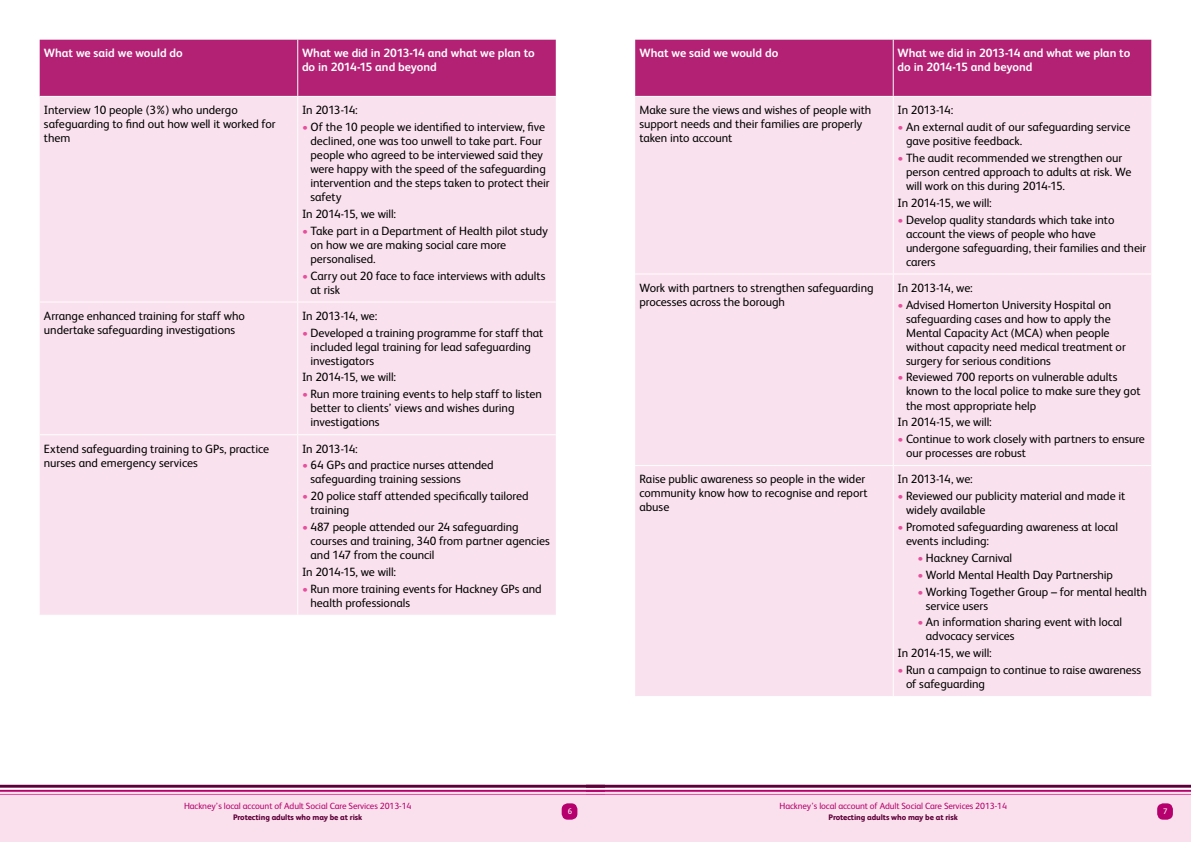
<style>
.page{position:relative;width:1191px;height:842px;background:#fff}
.page>*{position:absolute;margin:0;border:0;box-sizing:border-box;transform-origin:0 0}
.t1{font:12px/14px "FS Albert";letter-spacing:-.005em;color:#000}
.t2{font:700 12px/14px "FS Albert";letter-spacing:-.005em;color:#fff}
.t3{font:9px "FS Albert";letter-spacing:-.01em;color:#b6006d}
.t4{font:800 8px "FS Albert";letter-spacing:-.01em;color:#5d0039}
.t5{font:8px "FS Albert";color:#fff}
.s1{color:#e54f9c}
</style>
<div class="page">
<div style="left:0;top:790px;width:1191px;height:52px;background:#f9e0ec"></div>
<div style="left:1157px;top:803px;width:15px;height:17px;background:#b6006d;border-radius:6px"></div>
<div style="left:561px;top:803px;width:16px;height:17px;background:#b6006d;border-radius:6px"></div>
<svg style="left:0;top:784px;width:1191px;height:11px"></svg>
<div style="left:40px;top:40px;width:516px;height:56px;background:#b32174"></div>
<div style="left:40px;top:97px;width:516px;height:518px;background:#f9e1ed"></div>
<hr style="left:297px;top:97px;width:1px;height:204px;background:#fff">
<hr style="left:40px;top:301px;width:258px;height:1px;background:#fff">
<hr style="left:298px;top:301px;width:258px;height:1px;background:#fff">
<hr style="left:297px;top:302px;width:1px;height:132px;background:#fff">
<hr style="left:40px;top:434px;width:258px;height:1px;background:#fff">
<hr style="left:298px;top:434px;width:258px;height:1px;background:#fff">
<hr style="left:297px;top:435px;width:1px;height:180px;background:#fff">
<hr style="left:297px;top:40px;width:1px;height:56px;background:#fff">
<div style="left:635px;top:40px;width:516px;height:56px;background:#b32174"></div>
<div style="left:635px;top:97px;width:516px;height:599px;background:#f9e1ed"></div>
<hr style="left:892px;top:97px;width:1px;height:176px;background:#fff">
<hr style="left:635px;top:273px;width:258px;height:1px;background:#fff">
<hr style="left:893px;top:273px;width:258px;height:1px;background:#fff">
<hr style="left:892px;top:274px;width:1px;height:191px;background:#fff">
<hr style="left:635px;top:465px;width:258px;height:1px;background:#fff">
<hr style="left:893px;top:465px;width:258px;height:1px;background:#fff">
<hr style="left:892px;top:466px;width:1px;height:230px;background:#fff">
<hr style="left:892px;top:40px;width:1px;height:56px;background:#fff">
<p class="t2" style="left:44px;top:46px;width:140px">What we said we would do</p>
<p class="t2" style="left:302px;top:46px;width:234px">What we did in 2013-14 and what we plan to do in 2014-15 and beyond</p>
<p class="t1" style="left:44px;top:102px;width:233px">Interview 10 people (3%) who undergo safeguarding to find out how well it worked for them</p>
<p class="t1" style="left:302px;top:102px;width:57px">In 2013-14:</p>
<p class="t1" style="left:310px;top:119px;width:241px;text-indent:-9px"><span class="s1">•</span> Of the 10 people we identified to interview, five declined, one was too unwell to take part. Four people who agreed to be interviewed said they were happy with the speed of the safeguarding intervention and the steps taken to protect their safety</p>
<p class="t1" style="left:302px;top:206px;width:96px">In 2014-15, we will:</p>
<p class="t1" style="left:310px;top:223px;width:239px;text-indent:-9px"><span class="s1">•</span> Take part in a Department of Health pilot study on how we are making social care more personalised.</p>
<p class="t1" style="left:310px;top:268px;width:237px;text-indent:-9px"><span class="s1">•</span> Carry out 20 face to face interviews with adults at risk</p>
<p class="t1" style="left:44px;top:308px;width:202px">Arrange enhanced training for staff who undertake safeguarding investigations</p>
<p class="t1" style="left:302px;top:308px;width:77px">In 2013-14, we:</p>
<p class="t1" style="left:310px;top:325px;width:234px;text-indent:-9px"><span class="s1">•</span> Developed a training programme for staff that included legal training for lead safeguarding investigators</p>
<p class="t1" style="left:302px;top:370px;width:96px">In 2014-15, we will:</p>
<p class="t1" style="left:310px;top:387px;width:233px;text-indent:-9px"><span class="s1">•</span> Run more training events to help staff to listen better to clients’ views and wishes during investigations</p>
<p class="t1" style="left:44px;top:441px;width:227px">Extend safeguarding training to GPs, practice nurses and emergency services</p>
<p class="t1" style="left:302px;top:441px;width:57px">In 2013-14:</p>
<p class="t1" style="left:310px;top:458px;width:185px;text-indent:-9px"><span class="s1">•</span> 64 GPs and practice nurses attended safeguarding training sessions</p>
<p class="t1" style="left:310px;top:488px;width:219px;text-indent:-9px"><span class="s1">•</span> 20 police staff attended specifically tailored training</p>
<p class="t1" style="left:310px;top:519px;width:241px;text-indent:-9px"><span class="s1">•</span> 487 people attended our 24 safeguarding courses and training, 340 from partner agencies and 147 from the council</p>
<p class="t1" style="left:302px;top:564px;width:96px">In 2014-15, we will:</p>
<p class="t1" style="left:310px;top:581px;width:233px;text-indent:-9px"><span class="s1">•</span> Run more training events for Hackney GPs and health professionals</p>
<p class="t2" style="left:639px;top:46px;width:140px">What we said we would do</p>
<p class="t2" style="left:897px;top:46px;width:234px">What we did in 2013-14 and what we plan to do in 2014-15 and beyond</p>
<p class="t1" style="left:639px;top:102px;width:233px">Make sure the views and wishes of people with support needs and their families are properly taken into account</p>
<p class="t1" style="left:897px;top:102px;width:57px">In 2013-14:</p>
<p class="t1" style="left:906px;top:119px;width:226px;text-indent:-9px"><span class="s1">•</span> An external audit of our safeguarding service gave positive feedback.</p>
<p class="t1" style="left:906px;top:150px;width:227px;text-indent:-9px"><span class="s1">•</span> The audit recommended we strengthen our person centred approach to adults at risk. We will work on this during 2014-15.</p>
<p class="t1" style="left:897px;top:195px;width:96px">In 2014-15, we will:</p>
<p class="t1" style="left:906px;top:212px;width:242px;text-indent:-9px"><span class="s1">•</span> Develop quality standards which take into account the views of people who have undergone safeguarding, their families and their carers</p>
<p class="t1" style="left:639px;top:280px;width:236px">Work with partners to strengthen safeguarding processes across the borough</p>
<p class="t1" style="left:897px;top:280px;width:77px">In 2013-14, we:</p>
<p class="t1" style="left:906px;top:297px;width:221px;text-indent:-9px"><span class="s1">•</span> Advised Homerton University Hospital on safeguarding cases and how to apply the Mental Capacity Act (MCA) when people without capacity need medical treatment or surgery for serious conditions</p>
<p class="t1" style="left:906px;top:370px;width:236px;text-indent:-9px"><span class="s1">•</span> Reviewed 700 reports on vulnerable adults known to the local police to make sure they got the most appropriate help</p>
<p class="t1" style="left:897px;top:415px;width:96px">In 2014-15, we will:</p>
<p class="t1" style="left:906px;top:431px;width:240px;text-indent:-9px"><span class="s1">•</span> Continue to work closely with partners to ensure our processes are robust</p>
<p class="t1" style="left:639px;top:472px;width:230px">Raise public awareness so people in the wider community know how to recognise and report abuse</p>
<p class="t1" style="left:897px;top:472px;width:77px">In 2013-14, we:</p>
<p class="t1" style="left:906px;top:489px;width:221px;text-indent:-9px"><span class="s1">•</span> Reviewed our publicity material and made it widely available</p>
<p class="t1" style="left:906px;top:519px;width:213px;text-indent:-9px"><span class="s1">•</span> Promoted safeguarding awareness at local events including:</p>
<p class="t1" style="left:917px;top:550px;width:96px"><span class="s1">•</span> Hackney Carnival</p>
<p class="t1" style="left:917px;top:567px;width:197px"><span class="s1">•</span> World Mental Health Day Partnership</p>
<p class="t1" style="left:926px;top:584px;width:223px;text-indent:-9px"><span class="s1">•</span> Working Together Group – for mental health service users</p>
<p class="t1" style="left:926px;top:615px;width:198px;text-indent:-9px"><span class="s1">•</span> An information sharing event with local advocacy services</p>
<p class="t1" style="left:897px;top:646px;width:96px">In 2014-15, we will:</p>
<p class="t1" style="left:906px;top:662px;width:237px;text-indent:-9px"><span class="s1">•</span> Run a campaign to continue to raise awareness of safeguarding</p>
<p class="t3" style="left:184px;top:800px;width:229px">Hackney’s local account of Adult Social Care Services 2013-14</p>
<p class="t4" style="left:233px;top:811px;width:131px">Protecting adults who may be at risk</p>
<p class="t3" style="left:779px;top:800px;width:229px">Hackney’s local account of Adult Social Care Services 2013-14</p>
<p class="t4" style="left:828px;top:811px;width:131px">Protecting adults who may be at risk</p>
<p class="t5" style="left:568px;top:806px;width:6px">6</p>
<p class="t5" style="left:1163px;top:806px;width:6px">7</p>
</div>
